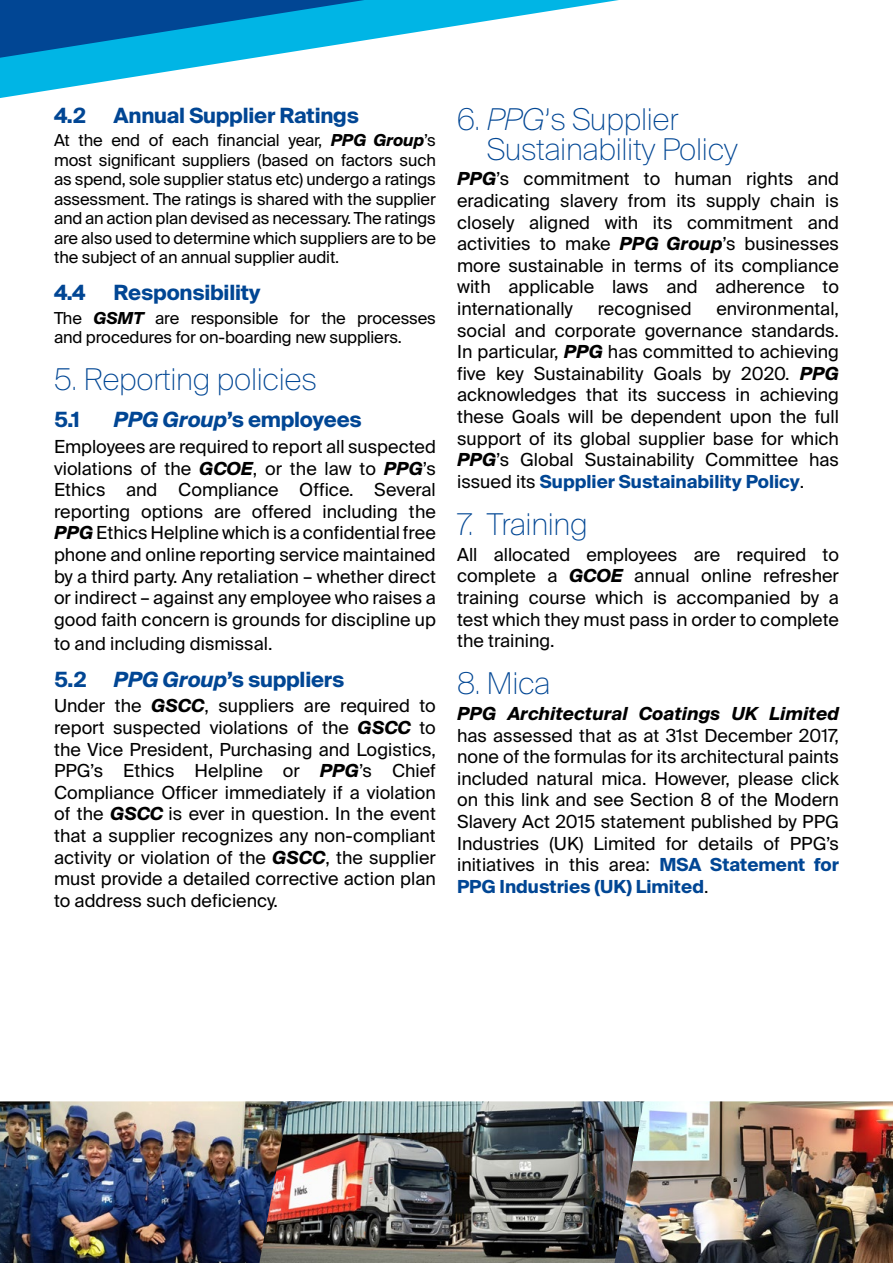
<style>
.page{position:relative;width:893px;height:1263px;background:#fff}
.page>*{position:absolute;margin:0;border:0;box-sizing:border-box;transform-origin:0 0}
.t1{font:100 30px/30px "Suisse Intl";letter-spacing:-.01em;color:#014694}
.t2{font:700 21px "Suisse Intl";letter-spacing:-.01em;color:#014694}
.t3{font:18px/21.6px "Suisse Intl";color:#000;text-align:justify}
.t4{font:italic 700 18px "Suisse Intl";color:#000}
.t5{font:16.5px/19.5px "Suisse Intl";letter-spacing:-.01em;color:#000;text-align:justify}
.s1{font-weight:700;font-style:italic}
.s2{font-style:italic}
.s3{font-weight:700;color:#014694}
</style>
<div class="page">
<svg style="left:0;top:0;width:619px;height:98px"></svg>
<img style="left:0;top:1101px;width:259px;height:162px">
<img style="left:259px;top:1101px;width:355px;height:162px">
<img style="left:614px;top:1101px;width:279px;height:162px">
<p class="t2" style="left:54px;top:103px;width:34px">4.2</p>
<p class="t2" style="left:114px;top:103px;width:247px">Annual Supplier Ratings</p>
<p class="t5" style="left:54px;top:131px;width:383px">At the end of each financial year, <span class="s1">PPG Group</span>’s most significant suppliers (based on factors such as spend, sole supplier status etc) undergo a ratings assessment. The ratings is shared with the supplier and an action plan devised as necessary. The ratings are also used to determine which suppliers are to be the subject of an annual supplier audit.</p>
<p class="t2" style="left:54px;top:280px;width:33px">4.4</p>
<p class="t2" style="left:114px;top:280px;width:149px">Responsibility</p>
<p class="t5" style="left:54px;top:308px;width:383px">The <span class="s1">GSMT</span> are responsible for the processes and procedures for on-boarding new suppliers.</p>
<h1 class="t1" style="left:54px;top:365px;width:264px">5. Reporting policies</h1>
<p class="t2" style="left:54px;top:407px;width:27px">5.1</p>
<p class="t2" style="left:114px;top:407px;width:250px"><span class="s2">PPG Group</span>’s employees</p>
<p class="t3" style="left:54px;top:436px;width:383px">Employees are required to report all suspected violations of the <span class="s1">GCOE</span>, or the law to <span class="s1">PPG</span>’s Ethics and Compliance Office. Several reporting options are offered including the <span class="s1">PPG</span> Ethics Helpline which is a confidential free phone and online reporting service maintained by a third party. Any retaliation – whether direct or indirect – against any employee who raises a good faith concern is grounds for discipline up</p>
<p class="t3" style="left:54px;top:633px;width:220px">to and including dismissal.</p>
<p class="t2" style="left:54px;top:667px;width:34px">5.2</p>
<p class="t2" style="left:114px;top:667px;width:232px"><span class="s2">PPG Group</span>’s suppliers</p>
<p class="t3" style="left:54px;top:695px;width:383px">Under the <span class="s1">GSCC</span>, suppliers are required to report suspected violations of the <span class="s1">GSCC</span> to the Vice President, Purchasing and Logistics, PPG’s Ethics Helpline or <span class="s1">PPG</span>’s Chief Compliance Officer immediately if a violation of the <span class="s1">GSCC</span> is ever in question. In the event that a supplier recognizes any non-compliant activity or violation of the <span class="s1">GSCC</span>, the supplier must provide a detailed corrective action plan to address such deficiency.</p>
<h1 class="t1" style="left:487px;top:104px;width:253px;text-indent:-30px">6. <span class="s2">PPG</span>’s Supplier<br>Sustainability Policy</h1>
<p class="t3" style="left:457px;top:168px;width:383px"><span class="s1">PPG</span>’s commitment to human rights and eradicating slavery from its supply chain is closely aligned with its commitment and activities to make <span class="s1">PPG Group</span>’s businesses more sustainable in terms of its compliance with applicable laws and adherence to internationally</p>
<p class="t3" style="left:457px;top:298px;width:383px;text-indent:259px">environmental, social and corporate governance standards.<br>In particular, <span class="s1">PPG</span> has committed to achieving five key Sustainability Goals by 2020. <span class="s1">PPG </span>acknowledges that its success in achieving these Goals will be dependent upon the full support of its global supplier base for which <span class="s1">PPG</span>’s Global Sustainability Committee has issued its <span class="s3">Supplier Sustainability Policy</span>.</p>
<h1 class="t1" style="left:457px;top:509px;width:132px">7. Training</h1>
<p class="t3" style="left:457px;top:544px;width:383px">All allocated employees are required to complete a <span class="s1">GCOE</span> annual online refresher training course which is accompanied by a test which they must pass in order to complete the training.</p>
<h1 class="t1" style="left:457px;top:669px;width:95px">8. Mica</h1>
<p class="t4" style="left:457px;top:703px;width:383px">PPG Architectural Coatings UK Limited</p>
<p class="t3" style="left:457px;top:724px;width:383px">has assessed that as at 31st December 2017, none of the formulas for its architectural paints included natural mica. However, please click on this link and see Section 8 of the Modern Slavery Act 2015 statement published by PPG Industries (UK) Limited for details of PPG’s initiatives in this area: <span class="s3">MSA Statement for PPG Industries (UK) Limited</span>.</p>
<p class="t3" style="left:598px;top:298px;width:95px">recognised</p>
</div>
